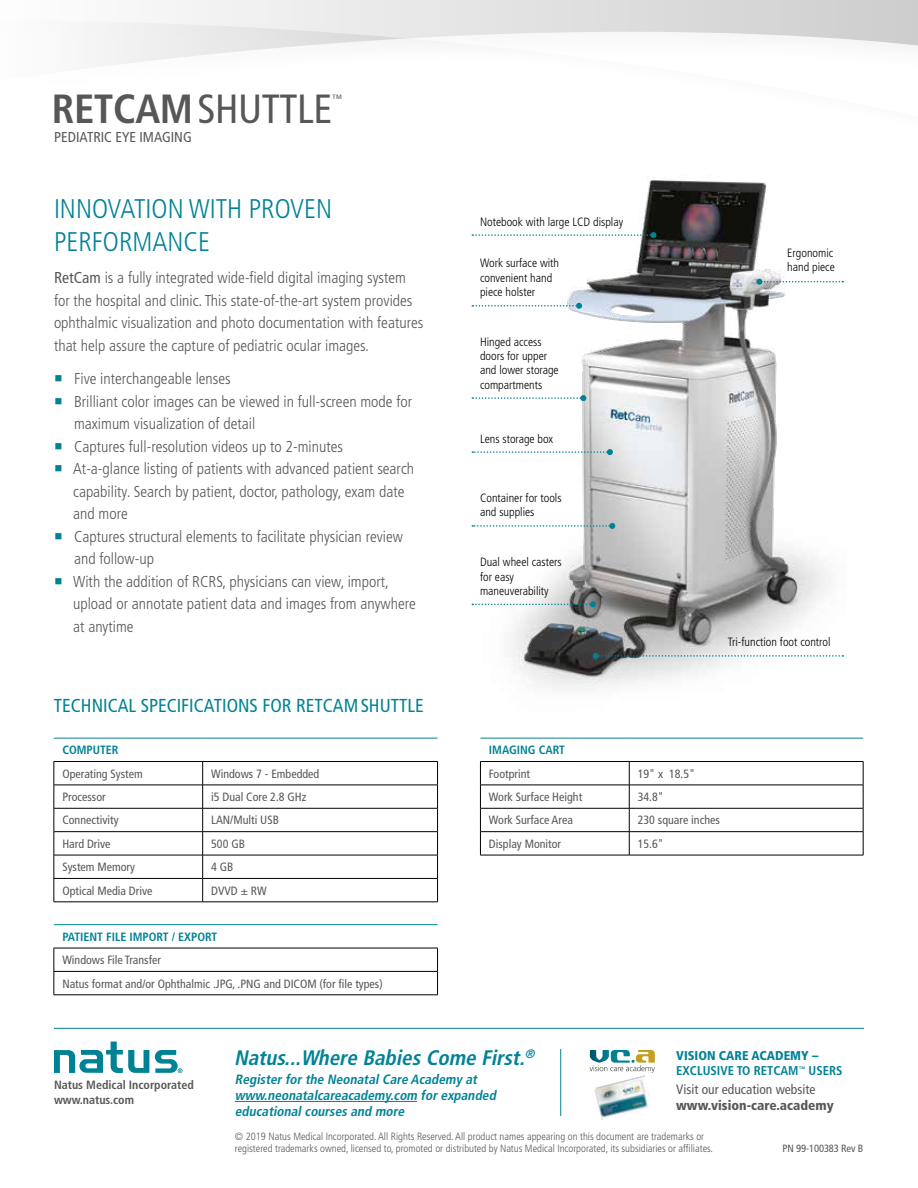
<style>
.page{position:relative;width:918px;height:1188px;background:#fff}
.page>*{position:absolute;margin:0;border:0;box-sizing:border-box;transform-origin:0 0}
.t1{font:condensed 40.8px "Frutiger LT Std";letter-spacing:-.01em;color:#575756}
.t2{font:300 condensed 27px/32.4px "Frutiger LT Std";color:#008295}
.t3{font:italic 700 condensed 21px "Frutiger LT Std";color:#008295}
.t4{font:condensed 18.75px "Frutiger LT Std";color:#008295}
.t5{font:300 condensed 15.75px/22.5px "Frutiger LT Std";color:#575756}
.t6{font:condensed 14.25px "Frutiger LT Std";color:#575756}
.t7{font:italic 700 condensed 13.5px/16.2px "Frutiger LT Std";color:#008296}
.t8{font:condensed 13.5px "Frutiger LT Std";color:#575756}
.t9{font:900 condensed 13.5px "Frutiger LT Std";color:#575756}
.t10{font:700 condensed 12.75px/15.3px "Frutiger LT Std";color:#008295}
.t11{font:condensed 12px/23.4px "Frutiger LT Std";color:#575756}
.t12{font:300 condensed 12px/14.4px "Frutiger LT Std";color:#000}
.t13{font:700 condensed 12px "Frutiger LT Std";color:#008295}
.t14{font:700 condensed 12px/15px "Frutiger LT Std";color:#575756}
.t15{font:300 condensed 10.5px/12px "Frutiger LT Std";color:#575756}
.t16{font:condensed 10.5px "Frutiger LT Std";letter-spacing:-.01em;color:#575756}
.s1{font-weight:700}
.s2{font-weight:400}
.s3{color:#008295}
.s4{font-weight:900}
</style>
<div class="page">
<svg style="left:87px;top:0;width:831px;height:68px"></svg>
<img style="left:471px;top:177px;width:373px;height:512px">
<svg style="left:756px;top:279px;width:87px;height:6px"></svg>
<svg style="left:593px;top:653px;width:250px;height:6px"></svg>
<svg style="left:472px;top:303px;width:110px;height:6px"></svg>
<svg style="left:472px;top:395px;width:114px;height:6px"></svg>
<svg style="left:472px;top:449px;width:141px;height:6px"></svg>
<svg style="left:472px;top:523px;width:143px;height:6px"></svg>
<svg style="left:472px;top:601px;width:124px;height:6px"></svg>
<svg style="left:472px;top:232px;width:185px;height:6px"></svg>
<hr style="left:54px;top:1028px;width:810px;height:1px;background:#008295">
<hr style="left:560px;top:1049px;width:1px;height:67px;background:#008295">
<svg style="left:590px;top:1050px;width:65px;height:23px"></svg>
<img style="left:594px;top:1075px;width:54px;height:45px">
<hr style="left:235px;top:1101px;width:182px;height:1px;background:#008296">
<svg style="left:155px;top:1050px;width:28px;height:23px"></svg>
<svg style="left:54px;top:1042px;width:95px;height:31px"></svg>
<hr style="left:54px;top:785px;width:149px;height:1px;background:#000">
<hr style="left:203px;top:785px;width:235px;height:1px;background:#000">
<hr style="left:54px;top:808px;width:149px;height:1px;background:#000">
<hr style="left:203px;top:808px;width:235px;height:1px;background:#000">
<hr style="left:54px;top:831px;width:149px;height:1px;background:#000">
<hr style="left:203px;top:831px;width:235px;height:1px;background:#000">
<hr style="left:54px;top:855px;width:149px;height:1px;background:#000">
<hr style="left:203px;top:855px;width:235px;height:1px;background:#000">
<hr style="left:54px;top:878px;width:149px;height:1px;background:#000">
<svg style="left:54px;top:762px;width:1px;height:140px"></svg>
<hr style="left:203px;top:878px;width:235px;height:1px;background:#000">
<svg style="left:202px;top:762px;width:1px;height:140px"></svg>
<svg style="left:437px;top:762px;width:1px;height:140px"></svg>
<hr style="left:54px;top:902px;width:149px;height:1px;background:#000">
<hr style="left:203px;top:902px;width:235px;height:1px;background:#000">
<hr style="left:54px;top:761px;width:149px;height:1px;background:#000">
<hr style="left:203px;top:761px;width:235px;height:1px;background:#000">
<hr style="left:54px;top:738px;width:149px;height:1px;background:#008295">
<hr style="left:203px;top:738px;width:235px;height:1px;background:#008295">
<hr style="left:480px;top:738px;width:149px;height:1px;background:#008295">
<hr style="left:629px;top:738px;width:234px;height:1px;background:#008295">
<hr style="left:480px;top:785px;width:149px;height:1px;background:#000">
<hr style="left:629px;top:785px;width:234px;height:1px;background:#000">
<hr style="left:480px;top:808px;width:149px;height:1px;background:#000">
<hr style="left:629px;top:808px;width:234px;height:1px;background:#000">
<hr style="left:480px;top:831px;width:149px;height:1px;background:#000">
<svg style="left:480px;top:762px;width:1px;height:93px"></svg>
<hr style="left:629px;top:831px;width:234px;height:1px;background:#000">
<svg style="left:629px;top:762px;width:1px;height:93px"></svg>
<svg style="left:863px;top:762px;width:1px;height:93px"></svg>
<hr style="left:480px;top:855px;width:149px;height:1px;background:#000">
<hr style="left:629px;top:855px;width:234px;height:1px;background:#000">
<hr style="left:480px;top:761px;width:149px;height:1px;background:#000">
<hr style="left:629px;top:761px;width:234px;height:1px;background:#000">
<hr style="left:54px;top:971px;width:384px;height:1px;background:#000">
<svg style="left:54px;top:949px;width:1px;height:46px"></svg>
<svg style="left:437px;top:949px;width:1px;height:46px"></svg>
<hr style="left:54px;top:948px;width:384px;height:1px;background:#000">
<hr style="left:54px;top:995px;width:384px;height:1px;background:#000">
<hr style="left:54px;top:924px;width:384px;height:1px;background:#008295">
<h1 class="t1" style="left:52px;top:85px;width:282px"><span class="s1">RETCAM</span>SHUTTLE</h1>
<p class="t16" style="left:332px;top:92px;width:12px">™</p>
<p class="t6" style="left:54px;top:129px;width:139px">PEDIATRIC EYE IMAGING</p>
<h2 class="t2" style="left:54px;top:193px;width:280px">INNOVATION WITH PROVEN<br>PERFORMANCE</h2>
<p class="t5" style="left:54px;top:267px;width:371px"><span class="s2">RetCam</span> is a fully integrated wide-field digital imaging system for the hospital and clinic. This state-of-the-art system provides ophthalmic visualization and photo documentation with features that help assure the capture of pediatric ocular images.</p>
<p class="t5" style="left:54px;top:368px;width:178px"><span class="s3">○</span> Five interchangeable lenses</p>
<p class="t5" style="left:74px;top:390px;width:340px;text-indent:-20px"><span class="s3">○</span> Brilliant color images can be viewed in full-screen mode for maximum visualization of detail</p>
<p class="t5" style="left:54px;top:435px;width:291px"><span class="s3">○</span> Captures full-resolution videos up to 2-minutes</p>
<p class="t5" style="left:73px;top:458px;width:342px;text-indent:-19px"><span class="s3">○</span> At-a-glance listing of patients with advanced patient search capability. Search by patient, doctor, pathology, exam date and more</p>
<p class="t5" style="left:74px;top:525px;width:331px;text-indent:-20px"><span class="s3">○</span> Captures structural elements to facilitate physician review and follow-up</p>
<p class="t5" style="left:73px;top:571px;width:344px;text-indent:-19px"><span class="s3">○</span> With the addition of RCRS, physicians can view, import, upload or annotate patient data and images from anywhere at anytime</p>
<p class="t4" style="left:54px;top:694px;width:371px">TECHNICAL SPECIFICATIONS FOR RETCAMSHUTTLE</p>
<p class="t13" style="left:62px;top:743px;width:58px">COMPUTER</p>
<p class="t11" style="left:62px;top:762px;width:82px">Operating System</p>
<p class="t11" style="left:211px;top:762px;width:110px">Windows 7 - Embedded</p>
<p class="t11" style="left:62px;top:785px;width:45px">Processor</p>
<p class="t11" style="left:211px;top:785px;width:97px">i5 Dual Core 2.8 GHz</p>
<p class="t11" style="left:62px;top:809px;width:58px">Connectivity</p>
<p class="t11" style="left:211px;top:809px;width:69px">LAN/Multi USB</p>
<p class="t11" style="left:62px;top:832px;width:50px">Hard Drive</p>
<p class="t11" style="left:211px;top:832px;width:35px">500 GB</p>
<p class="t11" style="left:62px;top:855px;width:74px">System Memory</p>
<p class="t11" style="left:211px;top:855px;width:24px">4 GB</p>
<p class="t11" style="left:62px;top:879px;width:92px">Optical Media Drive</p>
<p class="t11" style="left:211px;top:879px;width:57px">DVVD ± RW</p>
<p class="t13" style="left:62px;top:930px;width:156px">PATIENT FILE IMPORT / EXPORT</p>
<p class="t11" style="left:62px;top:948px;width:322px">Windows File Transfer<br>Natus format and/or Ophthalmic .JPG, .PNG and DICOM (for file types)</p>
<p class="t12" style="left:480px;top:215px;width:145px">Notebook with large LCD display</p>
<p class="t12" style="left:480px;top:256px;width:81px">Work surface with convenient hand piece holster</p>
<p class="t12" style="left:480px;top:334px;width:80px">Hinged access doors for upper and lower storage compartments</p>
<p class="t12" style="left:480px;top:431px;width:75px">Lens storage box</p>
<p class="t12" style="left:480px;top:490px;width:83px">Container for tools and supplies</p>
<p class="t12" style="left:480px;top:555px;width:83px">Dual wheel casters for easy maneuverability</p>
<p class="t12" style="left:787px;top:246px;width:49px">Ergonomic hand piece</p>
<p class="t12" style="left:728px;top:635px;width:104px">Tri-function foot control</p>
<p class="t13" style="left:489px;top:743px;width:78px">IMAGING CART</p>
<p class="t11" style="left:489px;top:762px;width:43px">Footprint</p>
<p class="t11" style="left:638px;top:762px;width:59px">19" x 18.5"</p>
<p class="t11" style="left:489px;top:785px;width:95px">Work Surface Height</p>
<p class="t11" style="left:638px;top:785px;width:28px">34.8"</p>
<p class="t11" style="left:489px;top:809px;width:85px">Work Surface Area</p>
<p class="t11" style="left:638px;top:809px;width:84px">230 square inches</p>
<p class="t11" style="left:489px;top:832px;width:74px">Display Monitor</p>
<p class="t11" style="left:638px;top:832px;width:28px">15.6"</p>
<p class="t14" style="left:54px;top:1078px;width:141px">Natus Medical Incorporated www.natus.com</p>
<h3 class="t3" style="left:234px;top:1045px;width:305px">Natus...Where BabiesCome First.<sup>®</sup></h3>
<p class="t7" style="left:235px;top:1071px;width:265px">Registerforthe NeonatalCare Academy at www.neonatalcareacademy.com forexpanded educationalcourses and more</p>
<p class="t10" style="left:676px;top:1047px;width:168px"><span class="s4">VISION CARE ACADEMY –<br></span>EXCLUSIVE TO RETCAM<sup>™</sup> USERS</p>
<p class="t8" style="left:676px;top:1081px;width:141px">Visit our education website</p>
<p class="t9" style="left:676px;top:1097px;width:159px">www.vision-care.academy</p>
<p class="t15" style="left:235px;top:1130px;width:480px">© 2019 Natus Medical Incorporated. All Rights Reserved. All product names appearing on this document are trademarks or registered trademarks owned, licensed to, promoted or distributed by Natus Medical Incorporated, its subsidiaries or affiliates.</p>
<p class="t16" style="left:783px;top:1142px;width:82px">PN 99-100383 Rev B</p>
</div>
